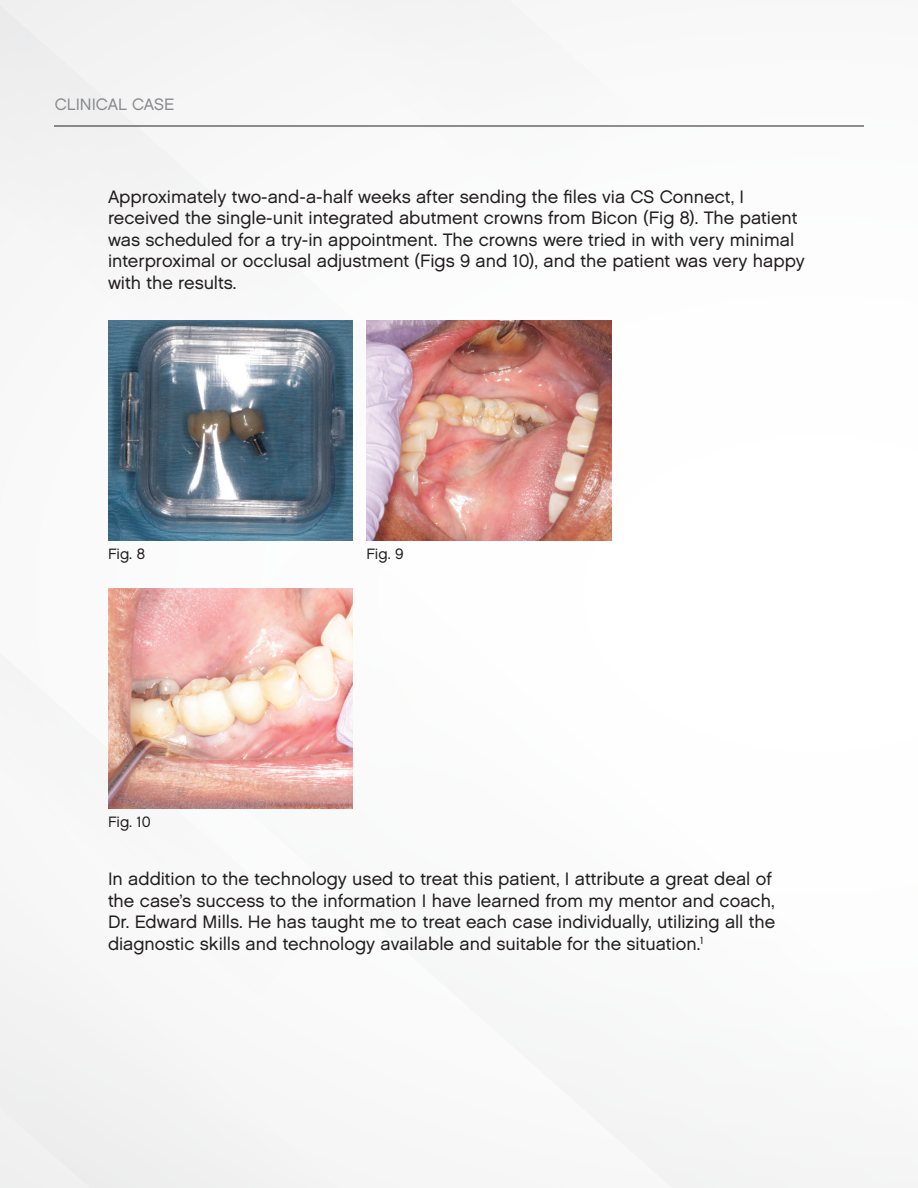
<style>
.page{position:relative;width:918px;height:1188px;background:#fafafa}
.page>*{position:absolute;margin:0;border:0;box-sizing:border-box;transform-origin:0 0}
.t1{font:18px/21.6px "Chalet London Nineteen Sixty";color:#231f20}
.t2{font:16.5px "Chalet London Nineteen Sixty";color:#898a8e}
.t3{font:15px "Chalet London Nineteen Sixty";color:#231f20}
</style>
<div class="page">
<hr style="left:54px;top:126px;width:810px;height:1px;background:#231f20">
<img style="left:108px;top:320px;width:245px;height:220px">
<img style="left:108px;top:589px;width:245px;height:220px">
<img style="left:366px;top:320px;width:245px;height:220px">
<p class="t2" style="left:55px;top:94px;width:121px">CLINICAL CASE</p>
<p class="t1" style="left:108px;top:185px;width:698px">Approximately two-and-a-half weeks after sending the files via CS Connect, I received the single-unit integrated abutment crowns from Bicon (Fig 8). The patient was scheduled for a try-in appointment. The crowns were tried in with very minimal interproximal or occlusal adjustment (Figs 9 and 10), and the patient was very happy with the results.</p>
<p class="t3" style="left:108px;top:544px;width:39px">Fig. 8</p>
<p class="t3" style="left:366px;top:544px;width:39px">Fig. 9</p>
<p class="t3" style="left:108px;top:813px;width:44px">Fig. 10</p>
<p class="t1" style="left:108px;top:868px;width:669px">In addition to the technology used to treat this patient, I attribute a great deal of the case’s success to the information I have learned from my mentor and coach, Dr. Edward Mills. He has taught me to treat each case individually, utilizing all the diagnostic skills and technology available and suitable for the situation.<sup>1</sup></p>
</div>
